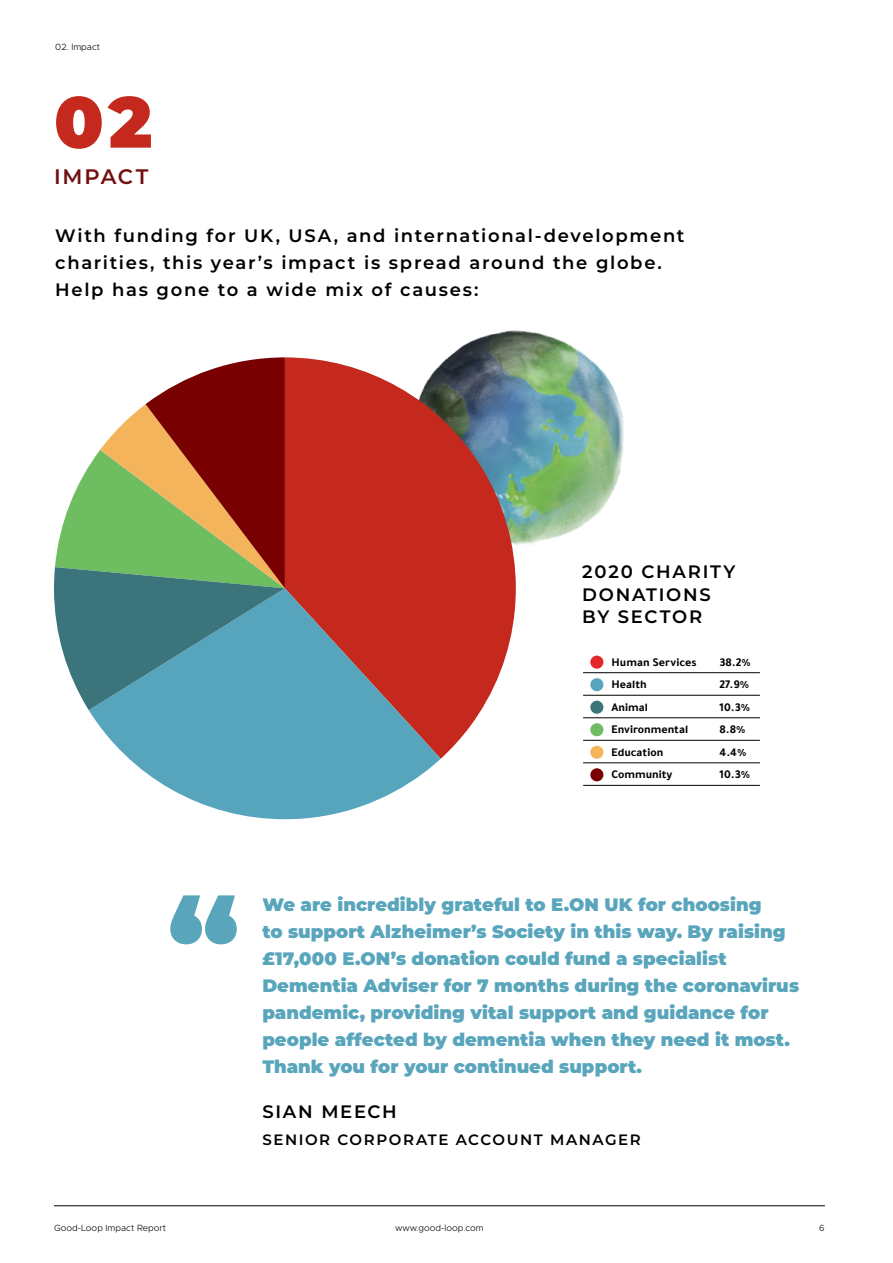
<style>
.page{position:relative;width:893px;height:1263px;background:#fff}
.page>*{position:absolute;margin:0;border:0;box-sizing:border-box;transform-origin:0 0}
.t1{font:900 120px "Montserrat";color:#58a5bc}
.t2{font:900 72px "Montserrat";color:#c5281c}
.t3{font:600 21px "Montserrat";letter-spacing:.09em;color:#710f11}
.t4{font:900 18px/27px "Montserrat";letter-spacing:.005em;color:#58a5bc}
.t5{font:600 18px/27px "Montserrat";letter-spacing:.095em;color:#000}
.t6{font:600 15px "Montserrat";letter-spacing:.105em;color:#000}
.t7{font:700 12px "Tajawal";color:#000}
.t8{font:300 9px "Metropolis";color:#000}
</style>
<div class="page">
<hr style="left:54px;top:1205px;width:771px;height:1px;background:#000">
<img style="left:448px;top:330px;width:176px;height:215px">
<svg style="left:285px;top:357px;width:231px;height:402px;background:#ba463f"></svg>
<svg style="left:89px;top:588px;width:352px;height:231px;fill:#57a5bc"></svg>
<svg style="left:54px;top:357px;width:231px;height:353px"></svg>
<hr style="left:583px;top:672px;width:177px;height:1px;background:#000">
<hr style="left:583px;top:695px;width:177px;height:1px;background:#000">
<hr style="left:583px;top:717px;width:177px;height:1px;background:#000">
<hr style="left:583px;top:740px;width:177px;height:1px;background:#000">
<hr style="left:583px;top:762px;width:177px;height:1px;background:#000">
<hr style="left:583px;top:785px;width:177px;height:1px;background:#000">
<div style="left:590px;top:656px;width:13px;height:13px;background:#e52729;border-radius:50%"></div>
<div style="left:590px;top:678px;width:13px;height:13px;background:#57a5bc;border-radius:50%"></div>
<div style="left:590px;top:701px;width:13px;height:13px;background:#3c747c;border-radius:50%"></div>
<div style="left:590px;top:723px;width:13px;height:13px;background:#6fbd61;border-radius:50%"></div>
<div style="left:590px;top:746px;width:13px;height:13px;background:#f3b45b;border-radius:50%"></div>
<div style="left:590px;top:768px;width:13px;height:13px;background:#790000;border-radius:50%"></div>
<p class="t8" style="left:55px;top:42px;width:46px">02. Impact</p>
<h2 class="t2" style="left:54px;top:68px;width:100px">02</h2>
<p class="t3" style="left:54px;top:161px;width:96px">IMPACT</p>
<p class="t5" style="left:55px;top:221px;width:631px">With funding for UK, USA, and international-development charities, this year’s impact is spread around the globe.<br>Help has gone to a wide mix of causes:</p>
<p class="t5" style="left:582px;top:560px;width:155px;line-height:22.5px">2020 CHARITY<br>DONATIONS<br>BY SECTOR</p>
<p class="t7" style="left:612px;top:653px;width:87px">Human Services</p>
<p class="t7" style="left:720px;top:653px;width:33px">38.2%</p>
<p class="t7" style="left:612px;top:675px;width:37px">Health</p>
<p class="t7" style="left:720px;top:675px;width:31px">27.9%</p>
<p class="t7" style="left:612px;top:698px;width:38px">Animal</p>
<p class="t7" style="left:720px;top:698px;width:32px">10.3%</p>
<p class="t7" style="left:612px;top:720px;width:78px">Environmental</p>
<p class="t7" style="left:720px;top:720px;width:27px">8.8%</p>
<p class="t7" style="left:612px;top:743px;width:53px">Education</p>
<p class="t7" style="left:720px;top:743px;width:28px">4.4%</p>
<p class="t7" style="left:612px;top:765px;width:63px">Community</p>
<p class="t7" style="left:720px;top:765px;width:32px">10.3%</p>
<h1 class="t1" style="left:168px;top:852px;width:73px">“</h1>
<p class="t4" style="left:262px;top:890px;width:538px">We are incredibly grateful to E.ON UK for choosing<br>to support Alzheimer’s Society in this way. By raising £17,000 E.ON’s donation could fund a specialist Dementia Adviser for 7 months during the coronavirus pandemic, providing vital support and guidance for people affected by dementia when they need it most.<br>Thank you for your continued support.</p>
<p class="t5" style="left:262px;top:1098px;width:136px">SIAN MEECH</p>
<p class="t6" style="left:262px;top:1129px;width:380px">SENIOR CORPORATE ACCOUNT MANAGER</p>
<p class="t8" style="left:54px;top:1222px;width:114px">Good-Loop Impact Report</p>
<p class="t8" style="left:395px;top:1222px;width:90px">www.good-loop.com</p>
<p class="t8" style="left:819px;top:1222px;width:7px">6</p>
</div>
